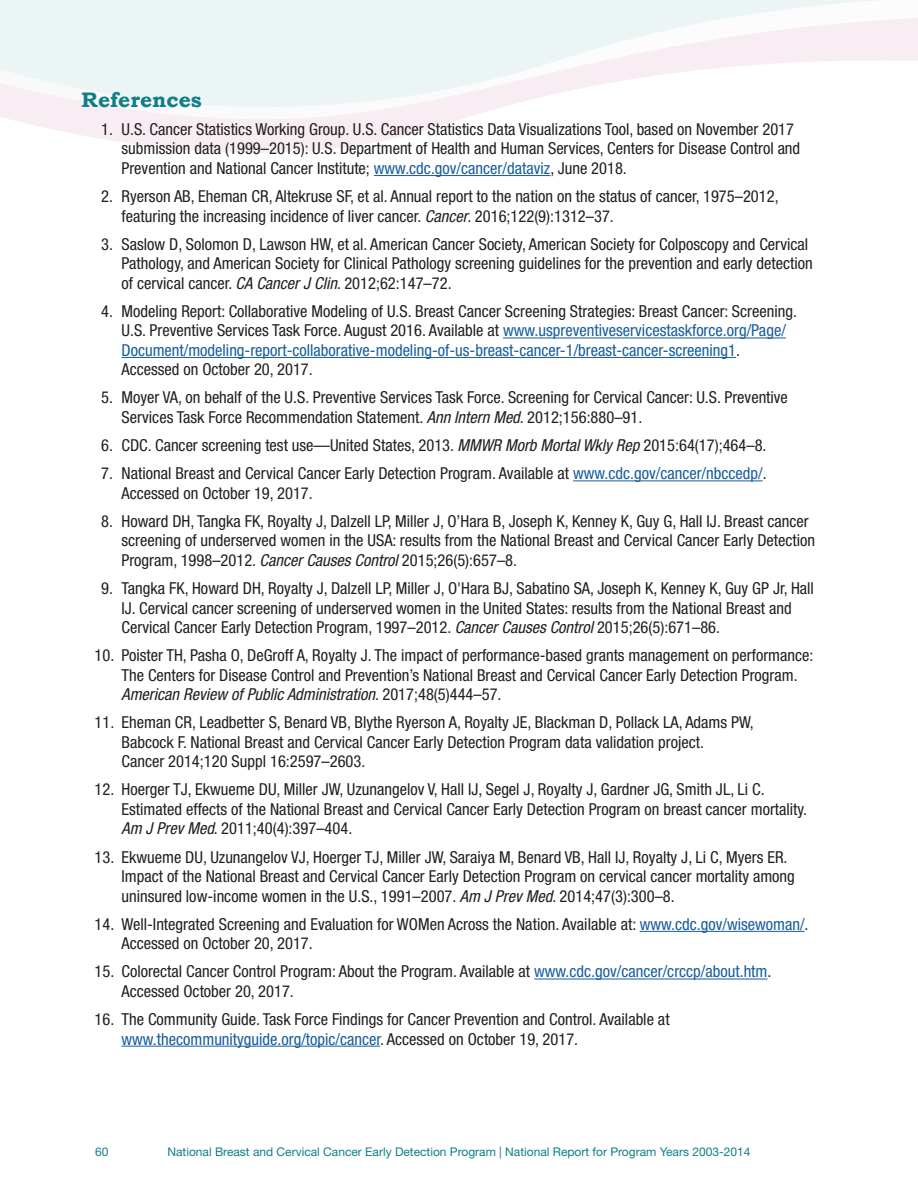
<style>
.page{position:relative;width:918px;height:1188px;background:#fff}
.page>*{position:absolute;margin:0;border:0;box-sizing:border-box;transform-origin:0 0}
.t1{font:700 21px "Bookman Old Style";color:#0e8086}
.t2{font:condensed 16.5px/19.5px "Helvetica Neue LT Std";color:#231f20}
.t3{font:12px "Helvetica Neue LT Std";color:#0e8086}
.s1{color:#175d9e}
.s2{font-style:italic}
</style>
<div class="page">
<svg style="left:0;top:0;width:918px;height:177px"></svg>
<hr style="left:374px;top:175px;width:176px;height:1px;background:#175d9e">
<hr style="left:503px;top:338px;width:283px;height:1px;background:#175d9e">
<hr style="left:122px;top:357px;width:614px;height:1px;background:#175d9e">
<hr style="left:573px;top:480px;width:190px;height:1px;background:#175d9e">
<hr style="left:640px;top:931px;width:165px;height:1px;background:#175d9e">
<hr style="left:534px;top:979px;width:233px;height:1px;background:#175d9e">
<hr style="left:122px;top:1046px;width:258px;height:1px;background:#175d9e">
<h2 class="t1" style="left:82px;top:85px;width:122px">References</h2>
<p class="t2" style="left:122px;top:119px;width:680px;text-indent:-20px">1. U.S. Cancer Statistics Working Group. U.S. Cancer Statistics Data Visualizations Tool, based on November 2017 submission data (1999–2015): U.S. Department of Health and Human Services, Centers for Disease Control and<br>Prevention and National Cancer Institute; <span class="s1">www.cdc.gov/cancer/dataviz</span>, June 2018.</p>
<p class="t2" style="left:122px;top:186px;width:659px;text-indent:-20px">2. Ryerson AB, Eheman CR, Altekruse SF, et al. Annual report to the nation on the status of cancer, 1975–2012, featuring the increasing incidence of liver cancer. <span class="s2">Cancer</span>. 2016;122(9):1312–37.</p>
<p class="t2" style="left:122px;top:234px;width:693px;text-indent:-20px">3. Saslow D, Solomon D, Lawson HW, et al. American Cancer Society, American Society for Colposcopy and Cervical<br>Pathology, and American Society for Clinical Pathology screening guidelines for the prevention and early detection of cervical cancer. <span class="s2">CA Cancer J Clin</span>. 2012;62:147–72.</p>
<p class="t2" style="left:122px;top:301px;width:677px;text-indent:-20px">4. Modeling Report: Collaborative Modeling of U.S. Breast Cancer Screening Strategies: Breast Cancer: Screening.<br>U.S. Preventive Services Task Force. August 2016. Available at <span class="s1">www.uspreventiveservicestaskforce.org/Page/ Document/modeling-report-collaborative-modeling-of-us-breast-cancer-1/breast-cancer-screening1</span>.<br>Accessed on October 20, 2017.</p>
<p class="t2" style="left:122px;top:388px;width:668px;text-indent:-20px">5. Moyer VA, on behalf of the U.S. Preventive Services Task Force. Screening for Cervical Cancer: U.S. Preventive<br>Services Task Force Recommendation Statement. <span class="s2">Ann Intern Med</span>. 2012;156:880–91.</p>
<p class="t2" style="left:101px;top:435px;width:667px">6. CDC. Cancer screening test use—United States, 2013. <span class="s2">MMWR Morb Mortal Wkly Rep</span> 2015:64(17);464–8.</p>
<p class="t2" style="left:122px;top:464px;width:647px;text-indent:-20px">7. National Breast and Cervical Cancer Early Detection Program. Available at <span class="s1">www.cdc.gov/cancer/nbccedp/</span>.<br>Accessed on October 19, 2017.</p>
<p class="t2" style="left:122px;top:511px;width:695px;text-indent:-20px">8. Howard DH, Tangka FK, Royalty J, Dalzell LP, Miller J, O’Hara B, Joseph K, Kenney K, Guy G, Hall IJ. Breast cancer screening of underserved women in the USA: results from the National Breast and Cervical Cancer Early Detection<br>Program, 1998–2012. <span class="s2">Cancer Causes Control</span> 2015;26(5):657–8.</p>
<p class="t2" style="left:122px;top:578px;width:694px;text-indent:-20px">9. Tangka FK, Howard DH, Royalty J, Dalzell LP, Miller J, O'Hara BJ, Sabatino SA, Joseph K, Kenney K, Guy GP Jr, Hall<br>IJ. Cervical cancer screening of underserved women in the United States: results from the National Breast and<br>Cervical Cancer Early Detection Program, 1997–2012. <span class="s2">Cancer Causes Control</span> 2015;26(5):671–86.</p>
<p class="t2" style="left:122px;top:645px;width:694px;text-indent:-27px">10. Poister TH, Pasha O, DeGroff A, Royalty J. The impact of performance-based grants management on performance:<br>The Centers for Disease Control and Prevention’s National Breast and Cervical Cancer Early Detection Program.<br><span class="s2">American Review of Public Administration</span>. 2017;48(5)444–57.</p>
<p class="t2" style="left:122px;top:713px;width:634px;text-indent:-27px">11. Eheman CR, Leadbetter S, Benard VB, Blythe Ryerson A, Royalty JE, Blackman D, Pollack LA, Adams PW,<br>Babcock F. National Breast and Cervical Cancer Early Detection Program data validation project.<br>Cancer 2014;120 Suppl 16:2597–2603.</p>
<p class="t2" style="left:122px;top:780px;width:687px;text-indent:-27px">12. Hoerger TJ, Ekwueme DU, Miller JW, Uzunangelov V, Hall IJ, Segel J, Royalty J, Gardner JG, Smith JL, Li C.<br>Estimated effects of the National Breast and Cervical Cancer Early Detection Program on breast cancer mortality.<br><span class="s2">Am J Prev Med</span>. 2011;40(4):397–404.</p>
<p class="t2" style="left:122px;top:847px;width:675px;text-indent:-27px">13. Ekwueme DU, Uzunangelov VJ, Hoerger TJ, Miller JW, Saraiya M, Benard VB, Hall IJ, Royalty J, Li C, Myers ER.<br>Impact of the National Breast and Cervical Cancer Early Detection Program on cervical cancer mortality among uninsured low-income women in the U.S., 1991–2007. <span class="s2">Am J Prev Med</span>. 2014;47(3):300–8.</p>
<p class="t2" style="left:122px;top:914px;width:689px;text-indent:-27px">14. Well-Integrated Screening and Evaluation for WOMen Across the Nation. Available at: <span class="s1">www.cdc.gov/wisewoman/</span>.<br>Accessed on October 20, 2017.</p>
<p class="t2" style="left:122px;top:962px;width:651px;text-indent:-27px">15. Colorectal Cancer Control Program: About the Program. Available at <span class="s1">www.cdc.gov/cancer/crccp/about.htm</span>.<br>Accessed October 20, 2017.</p>
<p class="t2" style="left:122px;top:1009px;width:550px;text-indent:-27px">16. The Community Guide. Task Force Findings for Cancer Prevention and Control. Available at <span class="s1">www.thecommunityguide.org/topic/cancer</span>. Accessed on October 19, 2017.</p>
<p class="t3" style="left:95px;top:1144px;width:15px">60</p>
<p class="t3" style="left:168px;top:1144px;width:584px">National Breast and Cervical Cancer Early Detection Program | National Report for Program Years 2003-2014</p>
</div>
